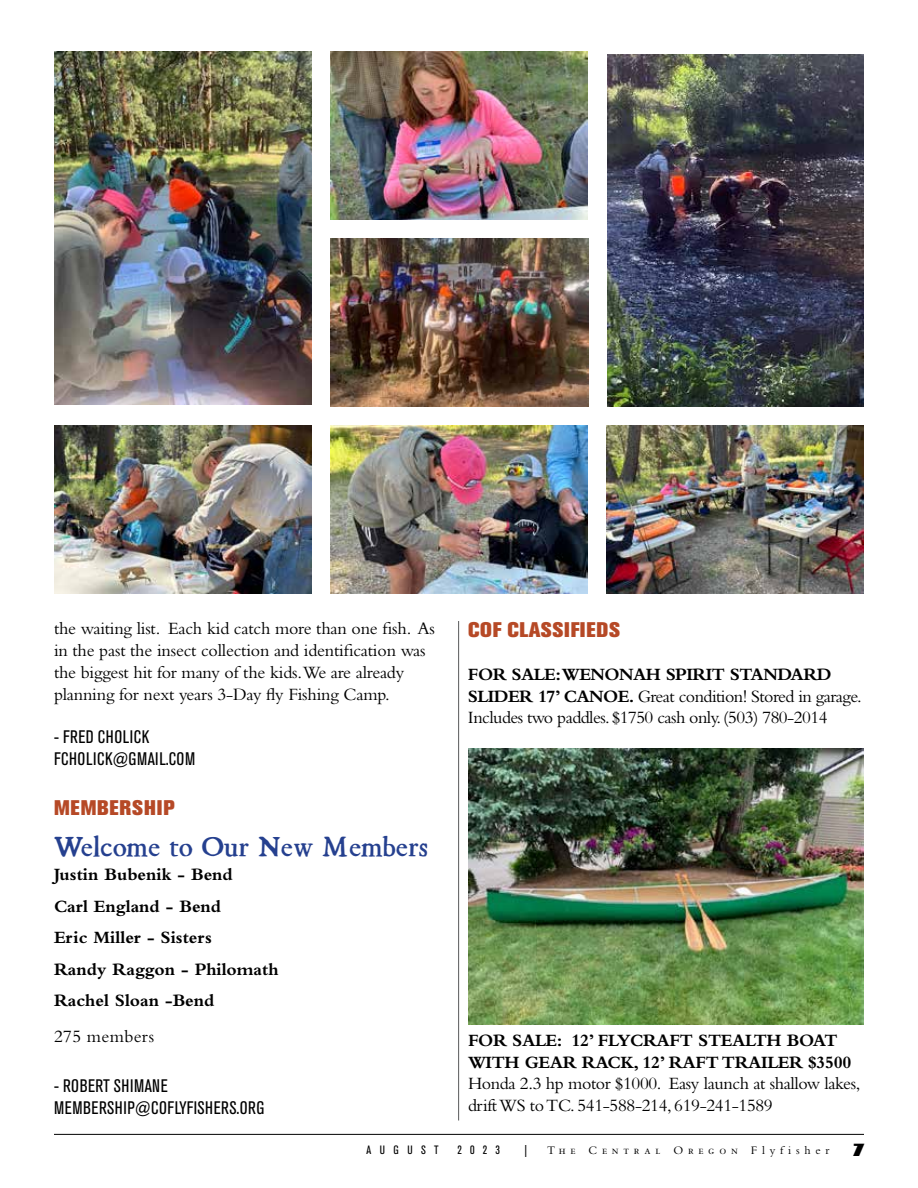
<style>
.page{position:relative;width:918px;height:1188px;background:#fff}
.page>*{position:absolute;margin:0;border:0;box-sizing:border-box;transform-origin:0 0}
.t1{font:27px "Kis Miklos";color:#25408f}
.t2{font:800 21px "Akzidenz Grotesk BE";letter-spacing:.04em;color:#b64926}
.t3{font:18px/21.8px "Bembo Std";letter-spacing:-.02em;color:#000}
.t4{font:700 18px/31.5px "Bembo Std";color:#000}
.t5{font:condensed 18px/21.8px "Akzidenz Grotesk BE";letter-spacing:.02em;color:#000}
.t6{font:700 18px/21.6px "Bembo Std";letter-spacing:-.02em;color:#000}
.t7{font:800 16.5px "Gill Sans Std";color:#000}
.t8{font:12px "Bembo Std";letter-spacing:.4em;color:#000}
.t9{font:condensed 12px "Akzidenz Grotesk BE";letter-spacing:.69em;color:#000}
.s1{font-weight:700}
</style>
<div class="page">
<hr style="left:54px;top:1134px;width:810px;height:1px;background:#000">
<hr style="left:458px;top:621px;width:1px;height:499px;background:#58595b">
<img style="left:468px;top:748px;width:396px;height:277px">
<img style="left:608px;top:54px;width:256px;height:353px">
<img style="left:54px;top:51px;width:258px;height:354px">
<img style="left:330px;top:425px;width:258px;height:169px">
<img style="left:330px;top:238px;width:258px;height:169px">
<img style="left:330px;top:51px;width:258px;height:169px">
<img style="left:54px;top:425px;width:258px;height:169px">
<img style="left:606px;top:425px;width:258px;height:169px">
<p class="t3" style="left:54px;top:618px;width:383px">the waiting list. Each kid catch more than one fish. As in the past the insect collection and identification was the biggest hit for many of the kids.We are already planning for next years 3-Day fly Fishing Camp.</p>
<p class="t5" style="left:54px;top:726px;width:143px">- FRED CHOLICK<br>FCHOLICK@GMAIL.COM</p>
<p class="t2" style="left:54px;top:796px;width:122px">MEMBERSHIP</p>
<h1 class="t1" style="left:54px;top:830px;width:376px">Welcome to Our New Members</h1>
<p class="t4" style="left:54px;top:859px;width:226px">Justin Bubenik - Bend<br>Carl England - Bend<br>Eric Miller - Sisters<br>Randy Raggon - Philomath<br>Rachel Sloan -Bend</p>
<p class="t3" style="left:54px;top:1025px;width:102px">275 members</p>
<p class="t5" style="left:54px;top:1075px;width:212px">- ROBERT SHIMANE<br>MEMBERSHIP@COFLYFISHERS.ORG</p>
<p class="t2" style="left:468px;top:617px;width:154px">COF CLASSIFIEDS</p>
<p class="t3" style="left:468px;top:663px;width:395px"><span class="s1">FOR SALE:WENONAH SPIRIT STANDARD<br>SLIDER 17’ CANOE.</span> Great condition! Stored in garage.<br>Includes two paddles. $1750 cash only. (503) 780-2014</p>
<p class="t6" style="left:468px;top:1030px;width:385px">FOR SALE: 12’ FLYCRAFT STEALTH BOAT<br>WITH GEAR RACK, 12’ RAFT TRAILER $3500</p>
<p class="t3" style="left:468px;top:1073px;width:394px">Honda 2.3 hp motor $1000. Easy launch at shallow lakes, drift WS to TC. 541-588-214, 619-241-1589</p>
<p class="t9" style="left:367px;top:1143px;width:74px">AUGUST</p>
<p class="t9" style="left:458px;top:1143px;width:44px">2023</p>
<p class="t9" style="left:525px;top:1143px;width:4px">|</p>
<p class="t8" style="left:547px;top:1144px;width:284px">The Central Oregon Flyfisher</p>
<p class="t7" style="left:851px;top:1139px;width:16px">7</p>
</div>
